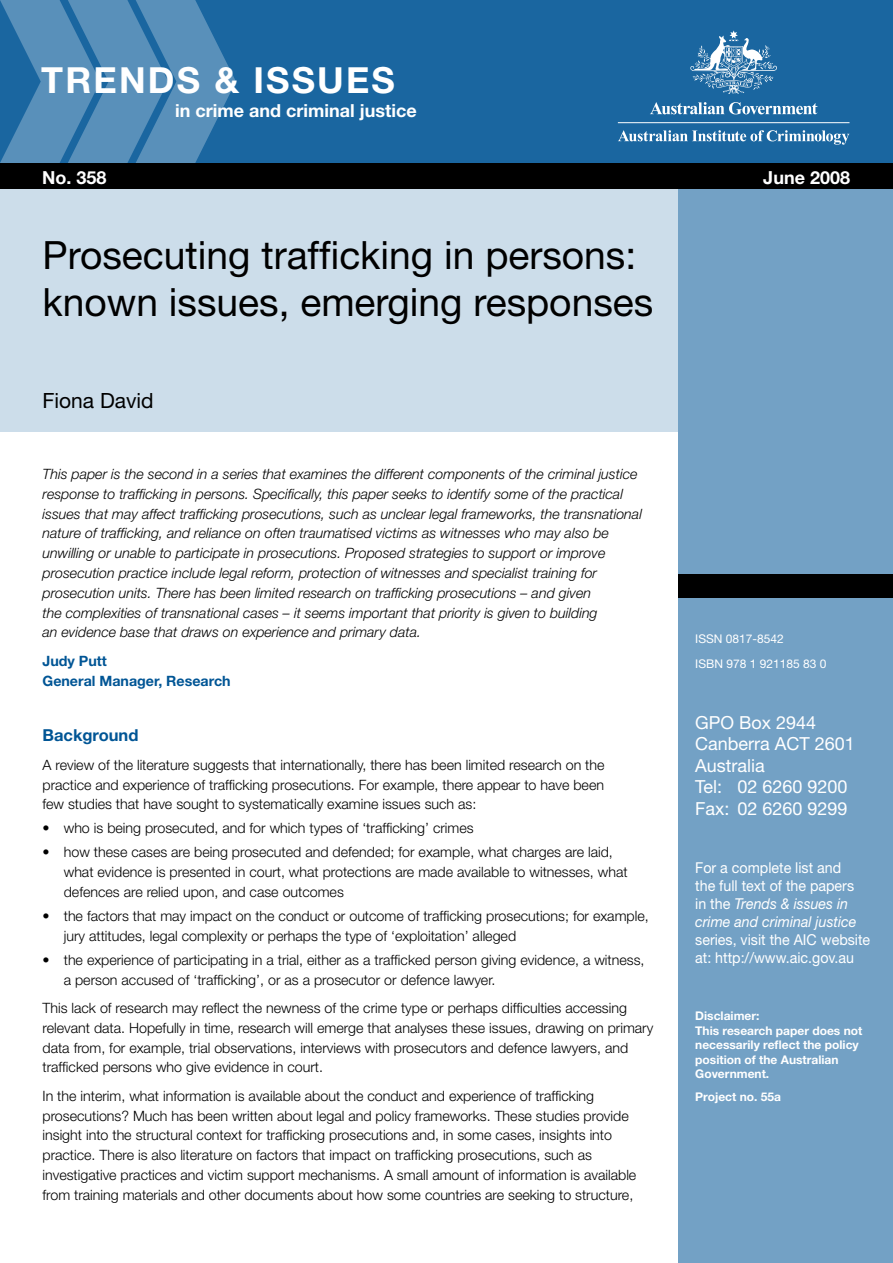
<style>
.page{position:relative;width:893px;height:1263px;background:#fff}
.page>*{position:absolute;margin:0;border:0;box-sizing:border-box;transform-origin:0 0}
.t1{font:39px/46.8px "Helvetica Neue LT";color:#000}
.t2{font:700 36px "Helvetica Neue LT";letter-spacing:.06em;color:#fff}
.author{font:21px "Helvetica Neue LT";color:#000}
.t3{font:18px "Helvetica Neue LT";color:#fff}
.t4{font:700 18px "Helvetica Neue LT";color:#fff}
.heading_1{font:700 16.5px "Helvetica Neue LT";color:#005595}
.t5{font:15px/18px "Helvetica Neue LT";color:#fff;scale:.95 1}
.text{font:300 14.25px/19.8px "Helvetica Neue LT";color:#000}
.directors_intro{font:italic 300 14.25px/19.8px "Helvetica Neue LT";color:#000}
.bullets{font:300 14.25px/19.8px "Helvetica Neue LT";color:#000}
.text_before_bullet{font:300 14.25px/19.8px "Helvetica Neue LT";color:#000;text-align:justify}
.bullets_last{font:300 14.25px/19.8px "Helvetica Neue LT";color:#000}
.directors_signature{font:700 14.25px/20.2px "Helvetica Neue LT";color:#005595}
.t6{font:700 12px/14.4px "Helvetica Neue LT";color:#fff}
.t7{font:12px "Helvetica Neue LT";color:#fff}
.s1{font-style:italic}
</style>
<div class="page">
<div style="left:0;top:0;width:893px;height:164px;background:#1a66a0"></div>
<svg style="left:0;top:0;width:236px;height:164px"></svg>
<div style="left:0;top:189px;width:893px;height:243px;background:#ccddea"></div>
<div style="left:678px;top:189px;width:215px;height:1074px;background:#73a1c5"></div>
<div style="left:0;top:164px;width:893px;height:25px;background:#000"></div>
<div style="left:678px;top:574px;width:215px;height:23px;background:#000"></div>
<svg style="left:650px;top:102px;width:167px;height:12px"></svg>
<svg style="left:690px;top:30px;width:87px;height:64px"></svg>
<hr style="left:618px;top:122px;width:231px;height:1px;background:#fff">
<svg style="left:618px;top:130px;width:231px;height:15px"></svg>
<p class="t2" style="left:41px;top:58px;width:355px">TRENDS &amp; ISSUES</p>
<p class="t4" style="left:175px;top:99px;width:243px">in crime and criminal justice</p>
<p class="t4" style="left:42px;top:166px;width:66px">No. 358</p>
<p class="t4" style="left:763px;top:166px;width:88px">June 2008</p>
<p class="t1" style="left:43px;top:231px;width:612px">Prosecuting trafficking in persons: known issues, emerging responses</p>
<p class="author" style="left:43px;top:388px;width:113px">Fiona David</p>
<p class="directors_intro" style="left:43px;top:464px;width:601px">This paper is the second in a series that examines the different components of the criminal justice response to trafficking in persons. Specifically, this paper seeks to identify some of the practical issues that may affect trafficking prosecutions, such as unclear legal frameworks, the transnational nature of trafficking, and reliance on often traumatised victims as witnesses who may also be unwilling or unable to participate in prosecutions. Proposed strategies to support or improve prosecution practice include legal reform, protection of witnesses and specialist training for prosecution units. There has been limited research on trafficking prosecutions – and given<br>the complexities of transnational cases – it seems important that priority is given to building<br>an evidence base that draws on experience and primary data.</p>
<p class="directors_signature" style="left:43px;top:651px;width:190px">Judy Putt<br>General Manager, Research</p>
<p class="heading_1" style="left:43px;top:725px;width:97px">Background</p>
<p class="text_before_bullet" style="left:43px;top:754px;width:563px">A review of the literature suggests that internationally, there has been limited research on the practice and experience of trafficking prosecutions. For example, there appear to have been few studies that have sought to systematically examine issues such as:</p>
<p class="bullets" style="left:43px;top:818px;width:433px">• who is being prosecuted, and for which types of ‘trafficking’ crimes</p>
<p class="bullets" style="left:64px;top:842px;width:565px;text-indent:-21px">• how these cases are being prosecuted and defended; for example, what charges are laid, what evidence is presented in court, what protections are made available to witnesses, what defences are relied upon, and case outcomes</p>
<p class="bullets" style="left:64px;top:906px;width:586px;text-indent:-21px">• the factors that may impact on the conduct or outcome of trafficking prosecutions; for example, jury attitudes, legal complexity or perhaps the type of ‘exploitation’ alleged</p>
<p class="bullets_last" style="left:64px;top:950px;width:582px;text-indent:-21px">• the experience of participating in a trial, either as a trafficked person giving evidence, a witness, a person accused of ‘trafficking’, or as a prosecutor or defence lawyer.</p>
<p class="text" style="left:43px;top:998px;width:612px">This lack of research may reflect the newness of the crime type or perhaps difficulties accessing relevant data. Hopefully in time, research will emerge that analyses these issues, drawing on primary data from, for example, trial observations, interviews with prosecutors and defence lawyers, and trafficked persons who give evidence in court.</p>
<p class="text" style="left:43px;top:1085px;width:595px">In the interim, what information is available about the conduct and experience of trafficking prosecutions? Much has been written about legal and policy frameworks. These studies provide insight into the structural context for trafficking prosecutions and, in some cases, insights into practice. There is also literature on factors that impact on trafficking prosecutions, such as investigative practices and victim support mechanisms. A small amount of information is available from training materials and other documents about how some countries are seeking to structure,</p>
<p class="t7" style="left:695px;top:632px;width:90px">ISSN 0817-8542</p>
<p class="t7" style="left:695px;top:657px;width:133px">ISBN 978 1 921185 83 0</p>
<p class="t3" style="left:695px;top:711px;width:123px">GPO Box 2944</p>
<p class="t3" style="left:695px;top:733px;width:161px">Canberra ACT 2601</p>
<p class="t3" style="left:695px;top:755px;width:71px">Australia</p>
<p class="t3" style="left:695px;top:776px;width:154px">Tel: 02 6260 9200</p>
<p class="t3" style="left:695px;top:798px;width:154px">Fax: 02 6260 9299</p>
<p class="t5" style="left:695px;top:859px;width:186px">For a complete list and<br>the full text of the papers<br>in the <span class="s1">Trends &amp; issues in crime and criminal justice </span>series, visit the AIC website at: http://www.aic.gov.au</p>
<p class="t6" style="left:695px;top:1008px;width:66px">Disclaimer:</p>
<p class="t6" style="left:695px;top:1023px;width:169px">This research paper does not necessarily reflect the policy position of the Australian<br>Government.</p>
<p class="t6" style="left:695px;top:1089px;width:87px">Project no. 55a</p>
</div>
